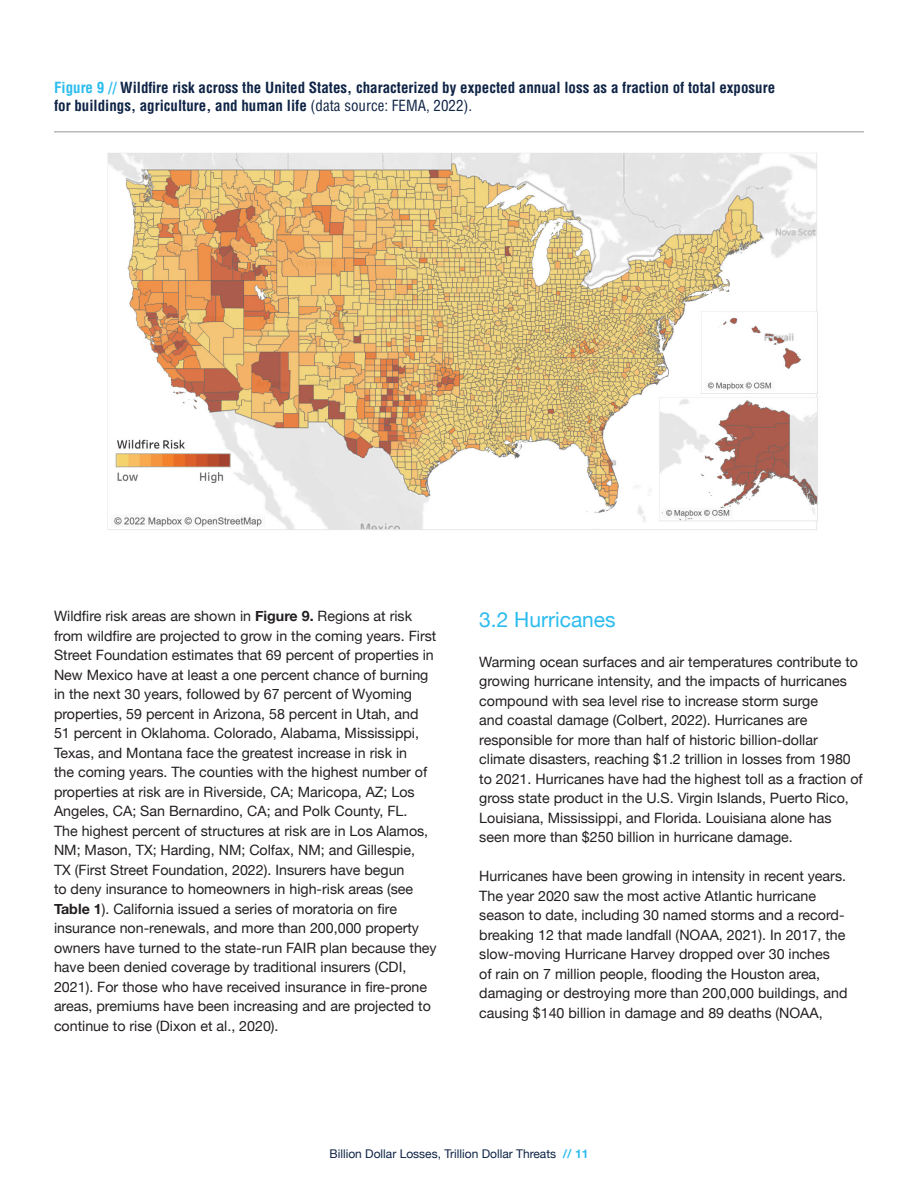
<style>
.page{position:relative;width:918px;height:1188px;background:#fff}
.page>*{position:absolute;margin:0;border:0;box-sizing:border-box;transform-origin:0 0}
.Subhead{font:21px "Helvetica Neue";color:#2cbcee}
.t1{font:700 condensed 15px/18px "Helvetica";color:#0e2345}
.Text{font:14.25px/19.5px "Helvetica Neue";color:#231f20}
.t2{font:12px "Helvetica Neue";color:#0e2345}
.s1{color:#2cbcee}
.s2{font-weight:400}
.s3{font-weight:700}
.s4{font-family:"Helvetica Neue LT Std";font-weight:700;color:#2cbcee}
</style>
<div class="page">
<hr style="left:54px;top:131px;width:810px;height:1px;background:#939598">
<img style="left:107px;top:153px;width:711px;height:377px">
<p class="t1" style="left:54px;top:79px;width:723px"><span class="s1">Figure 9 //</span> Wildfire risk across the United States, characterized by expected annual loss as a fraction of total exposure for buildings, agriculture, and human life <span class="s2">(data source: FEMA, 2022).</span></p>
<p class="Text" style="left:54px;top:607px;width:384px">Wildfire risk areas are shown in <span class="s3">Figure 9.</span> Regions at risk from wildfire are projected to grow in the coming years. First Street Foundation estimates that 69 percent of properties in New Mexico have at least a one percent chance of burning in the next 30 years, followed by 67 percent of Wyoming properties, 59 percent in Arizona, 58 percent in Utah, and 51 percent in Oklahoma. Colorado, Alabama, Mississippi, Texas, and Montana face the greatest increase in risk in<br>the coming years. The counties with the highest number of properties at risk are in Riverside, CA; Maricopa, AZ; Los Angeles, CA; San Bernardino, CA; and Polk County, FL.<br>The highest percent of structures at risk are in Los Alamos, NM; Mason, TX; Harding, NM; Colfax, NM; and Gillespie,<br>TX (First Street Foundation, 2022). Insurers have begun<br>to deny insurance to homeowners in high-risk areas (see <span class="s3">Table 1</span>). California issued a series of moratoria on fire insurance non-renewals, and more than 200,000 property owners have turned to the state-run FAIR plan because they have been denied coverage by traditional insurers (CDI, 2021). For those who have received insurance in fire-prone areas, premiums have been increasing and are projected to continue to rise (Dixon et al., 2020).</p>
<p class="Subhead" style="left:479px;top:605px;width:138px">3.2 Hurricanes</p>
<p class="Text" style="left:479px;top:653px;width:385px">Warming ocean surfaces and air temperatures contribute to growing hurricane intensity, and the impacts of hurricanes compound with sea level rise to increase storm surge<br>and coastal damage (Colbert, 2022). Hurricanes are responsible for more than half of historic billion-dollar climate disasters, reaching $1.2 trillion in losses from 1980 to 2021. Hurricanes have had the highest toll as a fraction of gross state product in the U.S. Virgin Islands, Puerto Rico, Louisiana, Mississippi, and Florida. Louisiana alone has seen more than $250 billion in hurricane damage.</p>
<p class="Text" style="left:479px;top:867px;width:370px">Hurricanes have been growing in intensity in recent years.<br>The year 2020 saw the most active Atlantic hurricane season to date, including 30 named storms and a record&shy;breaking 12 that made landfall (NOAA, 2021). In 2017, the slow-moving Hurricane Harvey dropped over 30 inches<br>of rain on 7 million people, flooding the Houston area, damaging or destroying more than 200,000 buildings, and causing $140 billion in damage and 89 deaths (NOAA,</p>
<p class="t2" style="left:330px;top:1145px;width:260px">Billion Dollar Losses, Trillion Dollar Threats <span class="s4">// 11</span></p>
</div>
